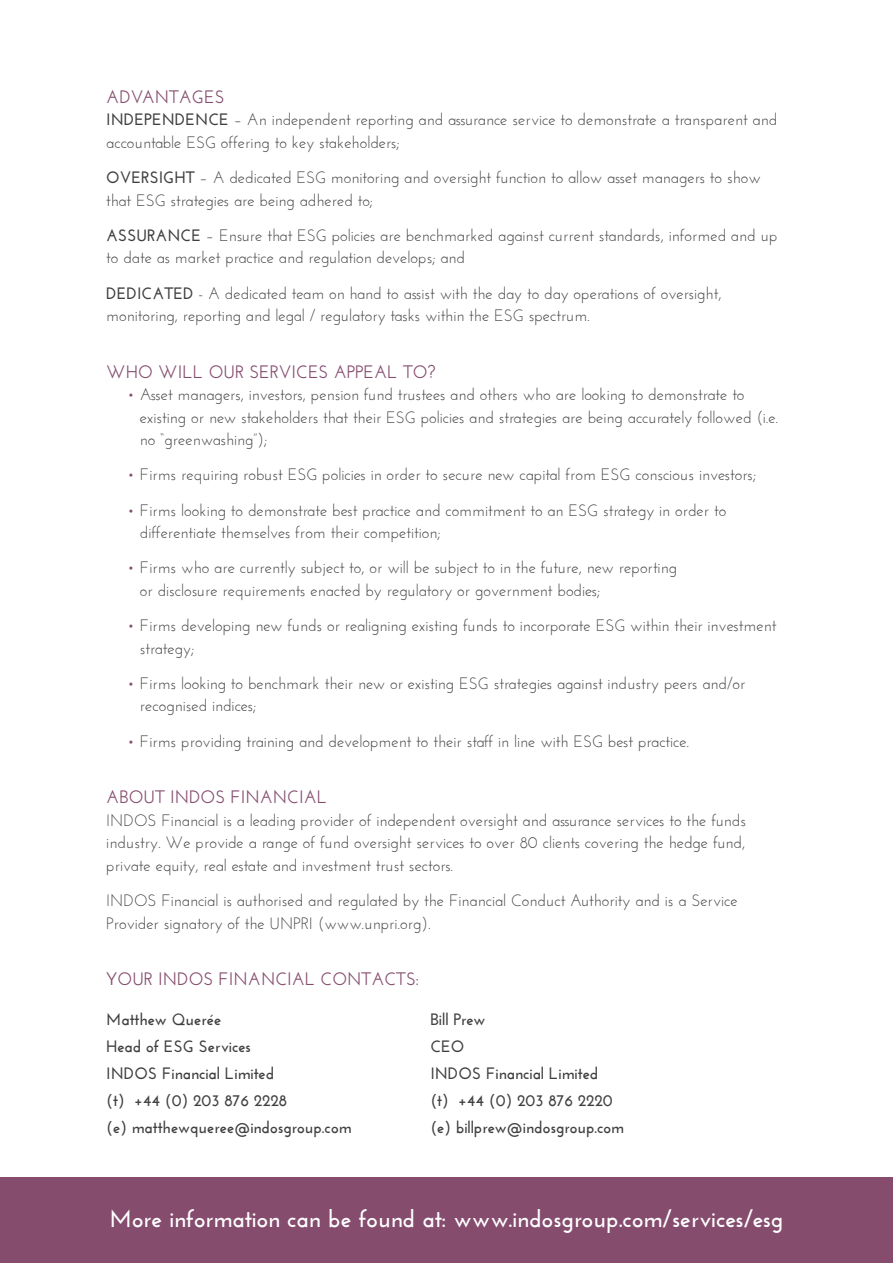
<style>
.page{position:relative;width:893px;height:1263px;background:#fff}
.page>*{position:absolute;margin:0;border:0;box-sizing:border-box;transform-origin:0 0}
.t1{font:700 24px "Josefin Sans";color:#fff}
.t2{font:600 18px "Josefin Sans";color:#854c6e}
.t3{font:16.5px/22.5px "Josefin Sans";color:#404042}
.t4{font:700 16.5px "Josefin Sans";color:#404042}
.s1{font-weight:700}
.s2{color:#854c6e}
</style>
<div class="page">
<div style="left:0;top:1178px;width:893px;height:85px;background:#854c6e"></div>
<p class="t2" style="left:106px;top:86px;width:120px">ADVANTAGES</p>
<p class="t3" style="left:106px;top:108px;width:672px"><span class="s1">INDEPENDENCE</span> – An independent reporting and assurance service to demonstrate a transparent and accountable ESG offering to key stakeholders;</p>
<p class="t3" style="left:106px;top:166px;width:656px"><span class="s1">OVERSIGHT</span> – A dedicated ESG monitoring and oversight function to allow asset managers to show that ESG strategies are being adhered to;</p>
<p class="t3" style="left:106px;top:224px;width:673px"><span class="s1">ASSURANCE</span> – Ensure that ESG policies are benchmarked against current standards, informed and up to date as market practice and regulation develops; and</p>
<p class="t3" style="left:106px;top:281px;width:617px"><span class="s1">DEDICATED</span> - A dedicated team on hand to assist with the day to day operations of oversight, monitoring, reporting and legal / regulatory tasks within the ESG spectrum.</p>
<p class="t2" style="left:106px;top:361px;width:331px">WHO WILL OUR SERVICES APPEAL TO?</p>
<p class="t3" style="left:140px;top:383px;width:640px;text-indent:-13px"><span class="s2">•</span> Asset managers, investors, pension fund trustees and others who are looking to demonstrate to existing or new stakeholders that their ESG policies and strategies are being accurately followed (i.e. no “greenwashing”);</p>
<p class="t3" style="left:127px;top:463px;width:630px"><span class="s2">•</span> Firms requiring robust ESG policies in order to secure new capital from ESG conscious investors;</p>
<p class="t3" style="left:140px;top:498px;width:588px;text-indent:-13px"><span class="s2">•</span> Firms looking to demonstrate best practice and commitment to an ESG strategy in order to differentiate themselves from their competition;</p>
<p class="t3" style="left:140px;top:556px;width:539px;text-indent:-13px"><span class="s2">•</span> Firms who are currently subject to, or will be subject to in the future, new reporting or disclosure requirements enacted by regulatory or government bodies;</p>
<p class="t3" style="left:140px;top:614px;width:638px;text-indent:-13px"><span class="s2">•</span> Firms developing new funds or realigning existing funds to incorporate ESG within their investment strategy;</p>
<p class="t3" style="left:140px;top:672px;width:607px;text-indent:-13px"><span class="s2">•</span> Firms looking to benchmark their new or existing ESG strategies against industry peers and/or recognised indices;</p>
<p class="t3" style="left:127px;top:729px;width:563px"><span class="s2">•</span> Firms providing training and development to their staff in line with ESG best practice.</p>
<p class="t2" style="left:106px;top:786px;width:222px">ABOUT INDOS FINANCIAL</p>
<p class="t3" style="left:106px;top:809px;width:641px;text-align:justify">INDOS Financial is a leading provider of independent oversight and assurance services to the funds industry. We provide a range of fund oversight services to over 80 clients covering the hedge fund, private equity, real estate and investment trust sectors.</p>
<p class="t3" style="left:106px;top:889px;width:633px">INDOS Financial is authorised and regulated by the Financial Conduct Authority and is a Service<br>Provider signatory of the UNPRI (www.unpri.org).</p>
<p class="t2" style="left:106px;top:968px;width:314px">YOUR INDOS FINANCIAL CONTACTS:</p>
<p class="t4" style="left:106px;top:1009px;width:117px">Matthew Querée</p>
<p class="t4" style="left:430px;top:1009px;width:57px">Bill Prew</p>
<p class="t4" style="left:106px;top:1036px;width:146px">Head of ESG Services</p>
<p class="t4" style="left:430px;top:1036px;width:36px">CEO</p>
<p class="t4" style="left:106px;top:1063px;width:170px">INDOS Financial Limited</p>
<p class="t4" style="left:430px;top:1063px;width:170px">INDOS Financial Limited</p>
<p class="t4" style="left:106px;top:1090px;width:182px">(t) +44 (0) 203 876 2228</p>
<p class="t4" style="left:430px;top:1090px;width:184px">(t) +44 (0) 203 876 2220</p>
<p class="t4" style="left:106px;top:1117px;width:247px">(e) matthewqueree@indosgroup.com</p>
<p class="t4" style="left:430px;top:1117px;width:195px">(e) billprew@indosgroup.com</p>
<p class="t1" style="left:110px;top:1204px;width:675px">More information can be found at: www.indosgroup.com/services/esg</p>
</div>
